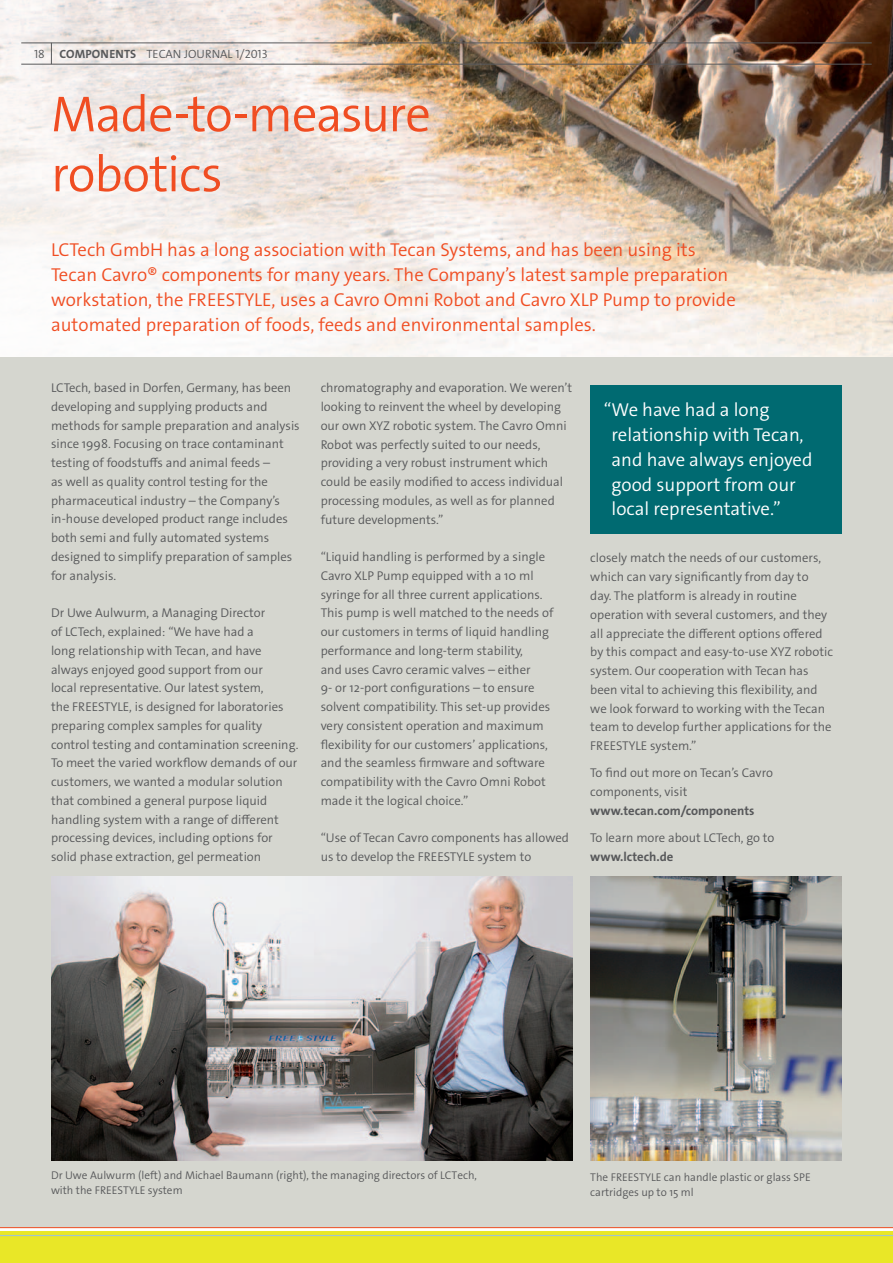
<style>
.page{position:relative;width:893px;height:1263px;background:#fff}
.page>*{position:absolute;margin:0;border:0;box-sizing:border-box;transform-origin:0 0}
.t1{font:300 51px/60px "The Sans Os F";letter-spacing:-.025em;color:#f04d22}
.t2{font:300 18.75px/24.8px "The Sans Os F";color:#f04d22}
.t3{font:300 18.75px/24.8px "The Sans Os F";color:#fff}
.t4{font:300 12.75px/18.8px "The Sans Os F";color:#57585a}
.t5{font:700 12.75px "The Sans Os F";color:#57585a}
.t6{font:300 12px "The Sans Os F";color:#57585a}
.t7{font:300 11.25px/15px "The Sans Os F";color:#57585a}
.s1{font-weight:700}
</style>
<div class="page">
<img style="left:0;top:0;width:893px;height:357px">
<div style="left:0;top:357px;width:893px;height:870px;background:#d5d6cf"></div>
<img style="left:590px;top:876px;width:252px;height:285px">
<svg style="left:51px;top:44px;width:1px;height:20px"></svg>
<hr style="left:21px;top:43px;width:851px;height:1px;background:#57585a">
<hr style="left:21px;top:64px;width:851px;height:1px;background:#57585a">
<div style="left:0;top:1231px;width:893px;height:32px;background:#e9e727"></div>
<hr style="left:0;top:1227px;width:893px;height:1px;background:#f04d22">
<hr style="left:0;top:1235px;width:893px;height:1px;background:#a2c5cb">
<img style="left:51px;top:876px;width:521px;height:285px">
<div style="left:590px;top:386px;width:252px;height:148px;background:#006a71"></div>
<p class="t6" style="left:34px;top:46px;width:235px">18 <span class="s1">COMPONENTS</span> TECAN JOURNAL 1/2013</p>
<h1 class="t1" style="left:51px;top:84px;width:381px">Made-to-measure robotics</h1>
<p class="t2" style="left:51px;top:238px;width:686px">LCTech GmbH has a long association with Tecan Systems, and has been using its Tecan Cavro® components for many years. The Company’s latest sample preparation workstation, the FREESTYLE, uses a Cavro Omni Robot and Cavro XLP Pump to provide automated preparation of foods, feeds and environmental samples.</p>
<p class="t4" style="left:51px;top:379px;width:250px">LCTech, based in Dorfen, Germany, has been developing and supplying products and methods for sample preparation and analysis since 1998. Focusing on trace contaminant testing of foodstuffs and animal feeds –<br>as well as quality control testing for the pharmaceutical industry – the Company’s in-house developed product range includes both semi and fully automated systems designed to simplify preparation of samples for analysis.</p>
<p class="t4" style="left:51px;top:604px;width:249px">Dr Uwe Aulwurm, a Managing Director<br>of LCTech, explained: “We have had a<br>long relationship with Tecan, and have always enjoyed good support from our<br>local representative. Our latest system,<br>the FREESTYLE, is designed for laboratories preparing complex samples for quality control testing and contamination screening.<br>To meet the varied workflow demands of our customers, we wanted a modular solution that combined a general purpose liquid handling system with a range of different processing devices, including options for solid phase extraction, gel permeation</p>
<p class="t4" style="left:321px;top:379px;width:253px">chromatography and evaporation. We weren’t looking to reinvent the wheel by developing our own XYZ robotic system. The Cavro Omni Robot was perfectly suited to our needs, providing a very robust instrument which could be easily modified to access individual processing modules, as well as for planned future developments.”</p>
<p class="t4" style="left:321px;top:547px;width:234px">“Liquid handling is performed by a single Cavro XLP Pump equipped with a 10 ml syringe for all three current applications.<br>This pump is well matched to the needs of our customers in terms of liquid handling performance and long-term stability,<br>and uses Cavro ceramic valves – either<br>9- or 12-port configurations – to ensure solvent compatibility. This set-up provides very consistent operation and maximum flexibility for our customers’ applications, and the seamless firmware and software compatibility with the Cavro Omni Robot made it the logical choice.”</p>
<p class="t4" style="left:321px;top:829px;width:250px">“Use of Tecan Cavro components has allowed us to develop the FREESTYLE system to</p>
<h2 class="t3" style="left:612px;top:398px;width:202px;text-indent:-8px">“We have had a long relationship with Tecan, and have always enjoyed good support from our local representative.”</h2>
<p class="t4" style="left:590px;top:549px;width:244px">closely match the needs of our customers, which can vary significantly from day to day. The platform is already in routine operation with several customers, and they all appreciate the different options offered by this compact and easy-to-use XYZ robotic system. Our cooperation with Tecan has been vital to achieving this flexibility, and we look forward to working with the Tecan team to develop further applications for the FREESTYLE system.”</p>
<p class="t4" style="left:590px;top:764px;width:184px">To find out more on Tecan’s Cavro components, visit</p>
<p class="t5" style="left:590px;top:802px;width:166px">www.tecan.com/components</p>
<p class="t4" style="left:590px;top:828px;width:186px">To learn more about LCTech, go to</p>
<p class="t5" style="left:590px;top:848px;width:85px">www.lctech.de</p>
<p class="t7" style="left:51px;top:1168px;width:427px">Dr Uwe Aulwurm (left) and Michael Baumann (right), the managing directors of LCTech, with the FREESTYLE system</p>
<p class="t7" style="left:590px;top:1169px;width:222px">The FREESTYLE can handle plastic or glass SPE cartridges up to 15 ml</p>
</div>
